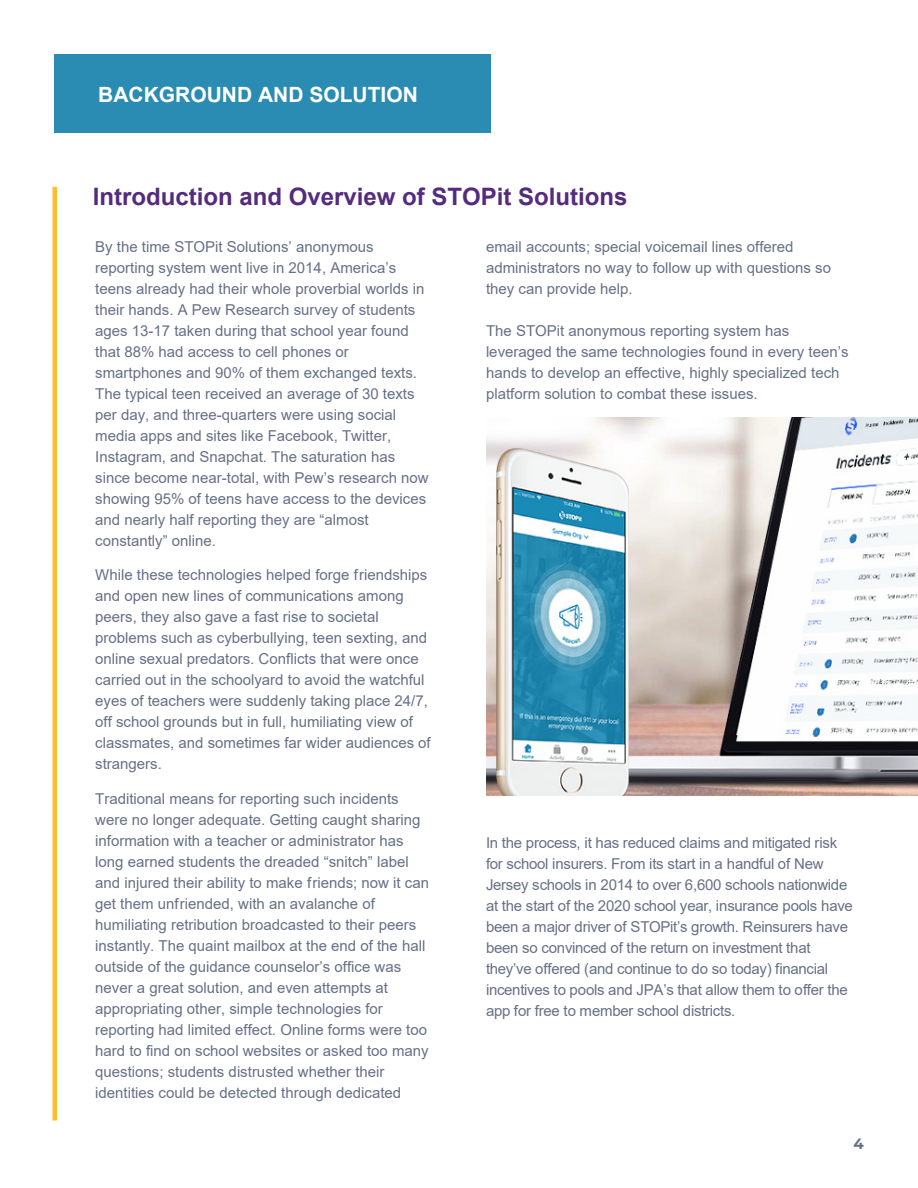
<style>
.page{position:relative;width:918px;height:1188px;background:#fff}
.page>*{position:absolute;margin:0;border:0;box-sizing:border-box;transform-origin:0 0}
.t1{font:700 24px "Arial";color:#542b7d}
.t2{font:700 21px "Arial";color:#fff}
.t3{font:15px/21px "Arial";color:#667085}
.t4{font:15px/21px "Arial";letter-spacing:-.02em;color:#667085}
.t5{font:700 15px "Montserrat";color:#667085}
</style>
<div class="page">
<div style="left:55px;top:54px;width:436px;height:79px;background:#2b8cb3"></div>
<div style="left:52px;top:187px;width:5px;height:933px;background:#fcbd30"></div>
<img style="left:486px;top:417px;width:432px;height:378px">
<p class="t2" style="left:98px;top:79px;width:321px">BACKGROUND AND SOLUTION</p>
<p class="t1" style="left:93px;top:179px;width:536px">Introduction and Overview of STOPit Solutions</p>
<p class="t3" style="left:95px;top:236px;width:335px">By the time STOPit Solutions’ anonymous reporting system went live in 2014, America’s teens already had their whole proverbial worlds in their hands. A Pew Research survey of students ages 13-17 taken during that school year found that 88% had access to cell phones or smartphones and 90% of them exchanged texts.<br>The typical teen received an average of 30 texts per day, and three-quarters were using social media apps and sites like Facebook, Twitter, Instagram, and Snapchat. The saturation has since become near-total, with Pew’s research now showing 95% of teens have access to the devices and nearly half reporting they are “almost constantly” online.</p>
<p class="t3" style="left:95px;top:565px;width:337px">While these technologies helped forge friendships and open new lines of communications among peers, they also gave a fast rise to societal problems such as cyberbullying, teen sexting, and online sexual predators. Conflicts that were once carried out in the schoolyard to avoid the watchful eyes of teachers were suddenly taking place 24/7, off school grounds but in full, humiliating view of classmates, and sometimes far wider audiences of strangers.</p>
<p class="t3" style="left:95px;top:788px;width:335px">Traditional means for reporting such incidents were no longer adequate. Getting caught sharing information with a teacher or administrator has long earned students the dreaded “snitch” label and injured their ability to make friends; now it can get them unfriended, with an avalanche of humiliating retribution broadcasted to their peers instantly. The quaint mailbox at the end of the hall outside of the guidance counselor’s office was never a great solution, and even attempts at appropriating other, simple technologies for reporting had limited effect. Online forms were too hard to find on school websites or asked too many questions; students distrusted whether their identities could be detected through dedicated</p>
<p class="t3" style="left:486px;top:237px;width:347px">email accounts; special voicemail lines offered administrators no way to follow up with questions so they can provide help.</p>
<p class="t3" style="left:486px;top:321px;width:364px">The STOPit anonymous reporting system has leveraged the same technologies found in every teen’s hands to develop an effective, highly specialized tech platform solution to combat these issues.</p>
<p class="t4" style="left:486px;top:832px;width:368px">In the process, it has reduced claims and mitigated risk for school insurers. From its start in a handful of New Jersey schools in 2014 to over 6,600 schools nationwide at the start of the 2020 school year, insurance pools have been a major driver of STOPit’s growth. Reinsurers have been so convinced of the return on investment that they’ve offered (and continue to do so today) financial incentives to pools and JPA’s that allow them to offer the app for free to member school districts.</p>
<p class="t5" style="left:854px;top:1132px;width:12px">4</p>
</div>
